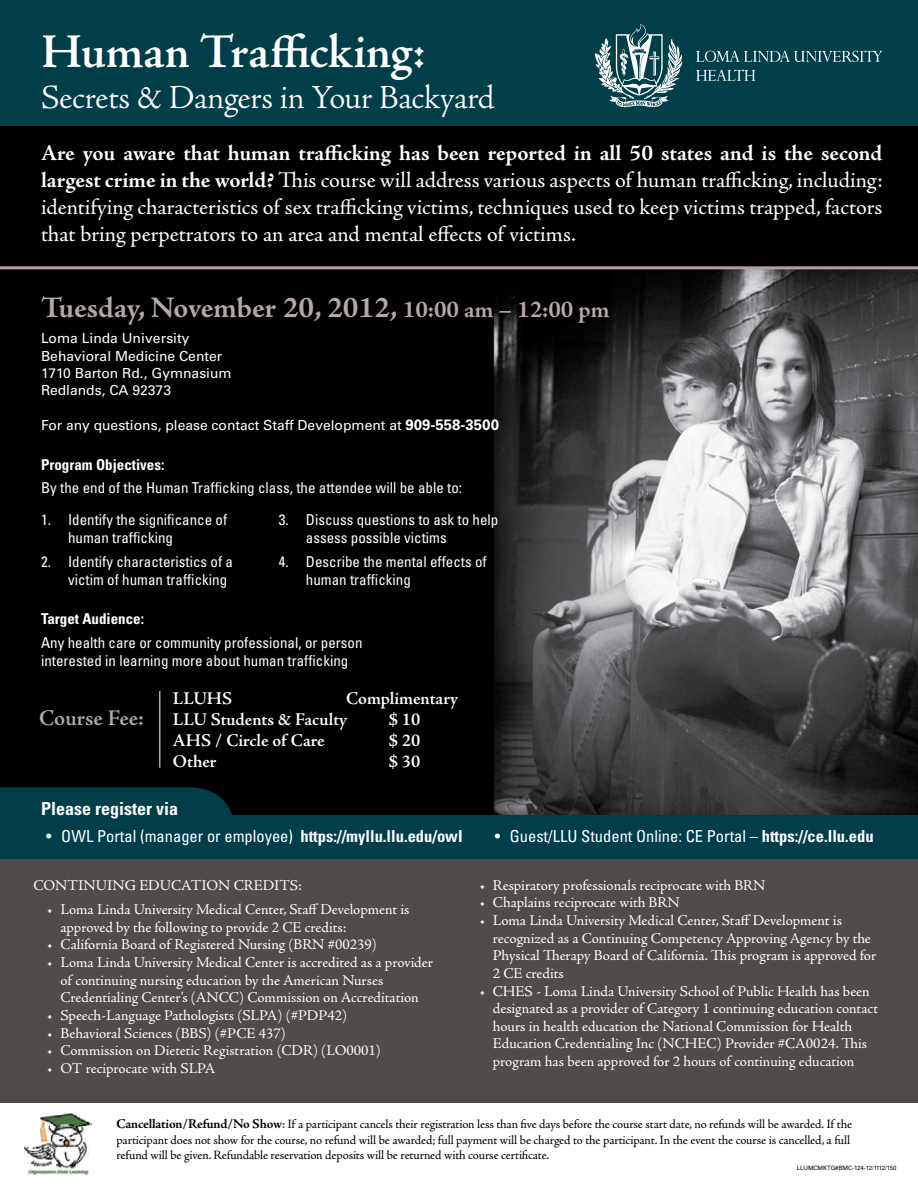
<style>
.page{position:relative;width:918px;height:1188px;background:#fff}
.page>*{position:absolute;margin:0;border:0;box-sizing:border-box;transform-origin:0 0}
.t1{font:600 48.75px "Adobe Jenson Pro";letter-spacing:-.005em;color:#fff}
.t2{font:300 33.75px "Adobe Jenson Pro";letter-spacing:-.01em;color:#fff}
.t3{font:700 30px "Adobe Jenson Pro";letter-spacing:-.005em;color:#b4a9a6}
.t4{font:22.5px/27px "Adobe Jenson Pro";color:#fff;text-align:justify}
.t5{font:600 22.5px "Adobe Jenson Pro";letter-spacing:-.005em;color:#b4a9a6}
.t6{font:600 18px/21px "Adobe Jenson Pro";letter-spacing:-.005em;color:#fff}
.t7{font:700 condensed 18px "Univers LT Std";color:#fff}
.t8{font:condensed 16.5px "Univers LT Std";color:#fff}
.t9{font:15px/17.7px "Adobe Jenson Pro";letter-spacing:-.005em;color:#fff}
.t10{font:condensed 15px/18px "Univers LT Std";color:#fff}
.t11{font:700 condensed 15px "Univers LT Std";color:#fff}
.t12{font:13.8px/17.2px "Univers LT Std";color:#fff}
.t13{font:12.75px/15.3px "Adobe Jenson Pro";letter-spacing:-.015em;color:#000}
.t14{font:6px "Univers LT Std";letter-spacing:-.01em;color:#000}
.s1{font-weight:700}
.s2{font-size:24px}
.s3{font-weight:700;font-size:15px}
.s4{font-weight:700;font-size:13.5px}
</style>
<div class="page">
<img style="left:0;top:269px;width:918px;height:546px">
<div style="left:0;top:118px;width:918px;height:148px;background:#000"></div>
<div style="left:0;top:0;width:918px;height:125px;background:#003e4a"></div>
<div style="left:0;top:859px;width:918px;height:243px;background:#514b49"></div>
<div style="left:0;top:815px;width:918px;height:44px;background:#003e4a"></div>
<svg style="left:0;top:787px;width:233px;height:28px;background:#003a45"></svg>
<hr style="left:0;top:266px;width:918px;height:3px;background:#ada29f">
<hr style="left:159px;top:691px;width:2px;height:77px;background:#ada29f">
<img style="left:24px;top:1113px;width:68px;height:61px">
<svg style="left:696px;top:51px;width:186px;height:11px"></svg>
<svg style="left:595px;top:24px;width:87px;height:83px"></svg>
<svg style="left:696px;top:70px;width:59px;height:11px"></svg>
<h1 class="t1" style="left:41px;top:25px;width:386px">Human Trafficking:</h1>
<h2 class="t2" style="left:41px;top:78px;width:455px">Secrets &amp; Dangers in Your Backyard</h2>
<p class="t4" style="left:41px;top:140px;width:843px"><span class="s1">Are you aware that human trafficking has been reported in all 50 states and is the second largest crime in the world?</span> This course will address various aspects of human trafficking, including: identifying characteristics of sex trafficking victims, techniques used to keep victims trapped, factors that bring perpetrators to an area and mental effects of victims.</p>
<h3 class="t3" style="left:41px;top:291px;width:570px">Tuesday, November 20, 2012, <span class="s2">10:00 am – 12:00 pm</span></h3>
<p class="t12" style="left:41px;top:330px;width:192px">Loma Linda University<br>Behavioral Medicine Center<br>1710 Barton Rd., Gymnasium<br>Redlands, CA 92373</p>
<p class="t12" style="left:41px;top:416px;width:460px">For any questions, please contact Staff Development at <span class="s3">909-558-3500</span></p>
<p class="t11" style="left:41px;top:456px;width:125px">Program Objectives:</p>
<p class="t10" style="left:41px;top:479px;width:423px">By the end of the Human Trafficking class, the attendee will be able to:</p>
<p class="t10" style="left:68px;top:511px;width:161px;text-indent:-27px">1. Identify the significance of human trafficking</p>
<p class="t10" style="left:68px;top:552px;width:166px;text-indent:-27px">2. Identify characteristics of a victim of human trafficking</p>
<p class="t10" style="left:306px;top:511px;width:194px;text-indent:-27px">3. Discuss questions to ask to help assess possible victims</p>
<p class="t10" style="left:306px;top:552px;width:182px;text-indent:-27px">4. Describe the mental effects of human trafficking</p>
<p class="t11" style="left:41px;top:610px;width:105px">Target Audience:</p>
<p class="t10" style="left:41px;top:633px;width:323px">Any health care or community professional, or person interested in learning more about human trafficking</p>
<h3 class="t5" style="left:39px;top:705px;width:106px">Course Fee:</h3>
<p class="t6" style="left:173px;top:688px;width:287px;text-indent:173px">Complimentary<br>LLU Students &amp; Faculty</p>
<p class="t6" style="left:173px;top:688px;width:61px">LLUHS</p>
<p class="t6" style="left:389px;top:709px;width:33px">$ 10</p>
<p class="t6" style="left:173px;top:730px;width:153px">AHS / Circle of Care</p>
<p class="t6" style="left:389px;top:730px;width:33px">$ 20</p>
<p class="t6" style="left:173px;top:751px;width:45px">Other</p>
<p class="t6" style="left:389px;top:751px;width:33px">$ 30</p>
<p class="t7" style="left:41px;top:798px;width:138px">Please register via</p>
<p class="t8" style="left:46px;top:826px;width:418px">• OWL Portal (manager or employee) <span class="s1">https://myllu.llu.edu/owl</span></p>
<p class="t8" style="left:495px;top:826px;width:380px">• Guest/LLU Student Online: CE Portal – <span class="s1">https://ce.llu.edu</span></p>
<p class="t9" style="left:33px;top:877px;width:270px">CONTINUING EDUCATION CREDITS:</p>
<p class="t9" style="left:60px;top:901px;width:351px;text-indent:-14px">• Loma Linda University Medical Center, Staff Development is approved by the following to provide 2 CE credits:</p>
<p class="t9" style="left:47px;top:936px;width:331px">• California Board of Registered Nursing (BRN #00239)</p>
<p class="t9" style="left:60px;top:954px;width:374px;text-indent:-14px">• Loma Linda University Medical Center is accredited as a provider of continuing nursing education by the American Nurses<br>Credentialing Center’s (ANCC) Commission on Accreditation</p>
<p class="t9" style="left:47px;top:1007px;width:302px">• Speech-Language Pathologists (SLPA) (#PDP42)</p>
<p class="t9" style="left:47px;top:1024px;width:240px">• Behavioral Sciences (BBS) (#PCE 437)</p>
<p class="t9" style="left:47px;top:1042px;width:335px">• Commission on Dietetic Registration (CDR) (LO0001)</p>
<p class="t9" style="left:47px;top:1060px;width:170px">• OT reciprocate with SLPA</p>
<p class="t9" style="left:479px;top:877px;width:288px">• Respiratory professionals reciprocate with BRN</p>
<p class="t9" style="left:479px;top:894px;width:202px">• Chaplains reciprocate with BRN</p>
<p class="t9" style="left:493px;top:912px;width:385px;text-indent:-14px">• Loma Linda University Medical Center, Staff Development is recognized as a Continuing Competency Approving Agency by the Physical Therapy Board of California. This program is approved for 2 CE credits</p>
<p class="t9" style="left:493px;top:982px;width:387px;text-indent:-14px">• CHES - Loma Linda University School of Public Health has been designated as a provider of Category 1 continuing education contact hours in health education the National Commission for Health Education Credentialing Inc (NCHEC) Provider #CA0024. This program has been approved for 2 hours of continuing education</p>
<p class="t13" style="left:116px;top:1117px;width:737px"><span class="s4">Cancellation/Refund/No Show</span>: If a participant cancels their registration less than five days before the course start date, no refunds will be awarded. If the participant does not show for the course, no refund will be awarded; full payment will be charged to the participant. In the event the course is cancelled, a full refund will be given. Refundable reservation deposits will be returned with course certificate.</p>
<p class="t14" style="left:797px;top:1164px;width:101px">LLUMCMKTG#BMC-124-12/1112/150</p>
</div>
